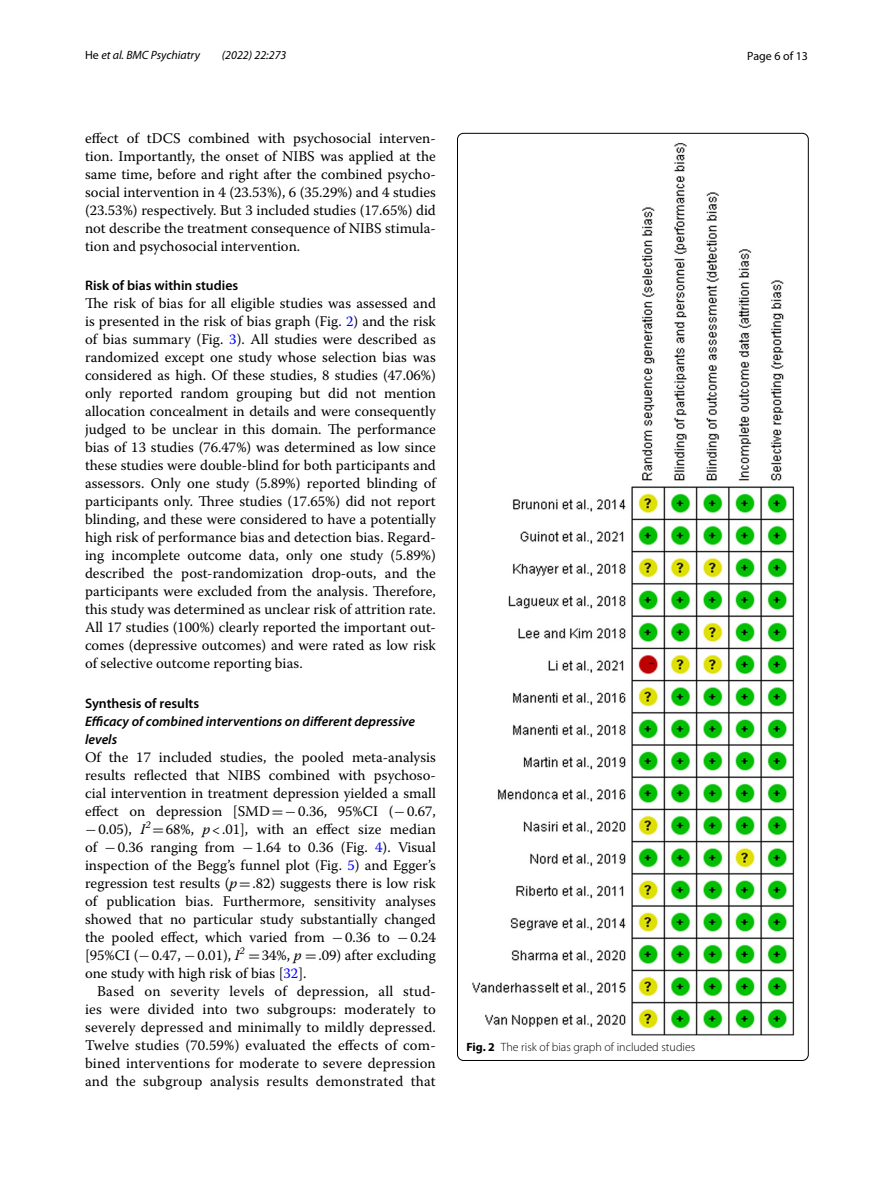
<style>
.page{position:relative;width:893px;height:1187px;background:#fff}
.page>*{position:absolute;margin:0;border:0;box-sizing:border-box;transform-origin:0 0}
.t1{font:14.7px/18px "Warnock Pro";color:#000;text-align:justify}
.t2{font:italic 600 13.8px/18px "Myriad Pro";color:#000}
.t3{font:600 13.8px "Myriad Pro";color:#000}
.t4{font:300 12px "Myriad Pro";color:#000}
.t5{font:italic 12px "Myriad Pro";color:#000}
.t6{font:12px "Myriad Pro";color:#000}
.s1{font-style:normal}
.s2{color:#00f}
.s3{font-family:"MTSY"}
.s4{font-style:italic}
.s5{font-weight:700}
</style>
<div class="page">
<img style="left:472px;top:143px;width:322px;height:892px">
<p class="t5" style="left:85px;top:48px;width:116px"><span class="s1">He</span> et al. BMC Psychiatry</p>
<p class="t5" style="left:222px;top:48px;width:66px">(2022) 22:273</p>
<p class="t6" style="left:747px;top:48px;width:62px">Page 6 of 13</p>
<p class="t1" style="left:85px;top:128px;width:352px">effect of tDCS combined with psychosocial interven&shy;tion. Importantly, the onset of NIBS was applied at the same time, before and right after the combined psycho&shy;social intervention in 4 (23.53%), 6 (35.29%) and 4 studies (23.53%) respectively. But 3 included studies (17.65%) did not describe the treatment consequence of NIBS stimula&shy;tion and psychosocial intervention.</p>
<p class="t3" style="left:85px;top:277px;width:155px">Risk of bias within studies</p>
<p class="t1" style="left:85px;top:294px;width:352px">The risk of bias for all eligible studies was assessed and is presented in the risk of bias graph (Fig. <span class="s2">2</span>) and the risk of bias summary (Fig. <span class="s2">3</span>). All studies were described as randomized except one study whose selection bias was considered as high. Of these studies, 8 studies (47.06%) only reported random grouping but did not mention allocation concealment in details and were consequently judged to be unclear in this domain. The performance bias of 13 studies (76.47%) was determined as low since these studies were double-blind for both participants and assessors. Only one study (5.89%) reported blinding of participants only. Three studies (17.65%) did not report blinding, and these were considered to have a potentially high risk of performance bias and detection bias. Regard&shy;ing incomplete outcome data, only one study (5.89%) described the post-randomization drop-outs, and the participants were excluded from the analysis. Therefore, this study was determined as unclear risk of attrition rate.<br>All 17 studies (100%) clearly reported the important out&shy;comes (depressive outcomes) and were rated as low risk of selective outcome reporting bias.</p>
<p class="t3" style="left:85px;top:694px;width:116px">Synthesis of results</p>
<p class="t2" style="left:85px;top:712px;width:331px">Efficacy of combined interventions on different depressive levels</p>
<p class="t1" style="left:85px;top:748px;width:352px">Of the 17 included studies, the pooled meta-analysis results reflected that NIBS combined with psychoso&shy;cial intervention in treatment depression yielded a small effect on depression [SMD<span class="s3">=−</span>0.36, 95%CI (<span class="s3">−</span>0.67, <span class="s3">−</span>0.05), <span class="s4">I</span><sup>2</sup> <span class="s3">=</span>68%, <span class="s4">p</span>&lt;.01], with an effect size median of <span class="s3">−</span>0.36 ranging from <span class="s3">−</span>1.64 to 0.36 (Fig. <span class="s2">4</span>). Visual inspection of the Begg’s funnel plot (Fig. <span class="s2">5</span>) and Egger’s regression test results (<span class="s4">p</span><span class="s3">=</span>.82) suggests there is low risk of publication bias. Furthermore, sensitivity analyses showed that no particular study substantially changed the pooled effect, which varied from <span class="s3">−</span>0.36 to <span class="s3">−</span>0.24 [95%CI (<span class="s3">−</span>0.47, <span class="s3">−</span>0.01), <span class="s4">I</span><sup>2</sup> <span class="s3">=</span>34%, <span class="s4">p</span> <span class="s3">=</span>.09) after excluding one study with high risk of bias [<span class="s2">32</span>].</p>
<p class="t1" style="left:85px;top:982px;width:352px;text-indent:12px">Based on severity levels of depression, all stud&shy;ies were divided into two subgroups: moderately to severely depressed and minimally to mildly depressed.<br>Twelve studies (70.59%) evaluated the effects of com&shy;bined interventions for moderate to severe depression and the subgroup analysis results demonstrated that</p>
<p class="t4" style="left:466px;top:1040px;width:230px"><span class="s5">Fig. 2</span> The risk of bias graph of included studies</p>
</div>
